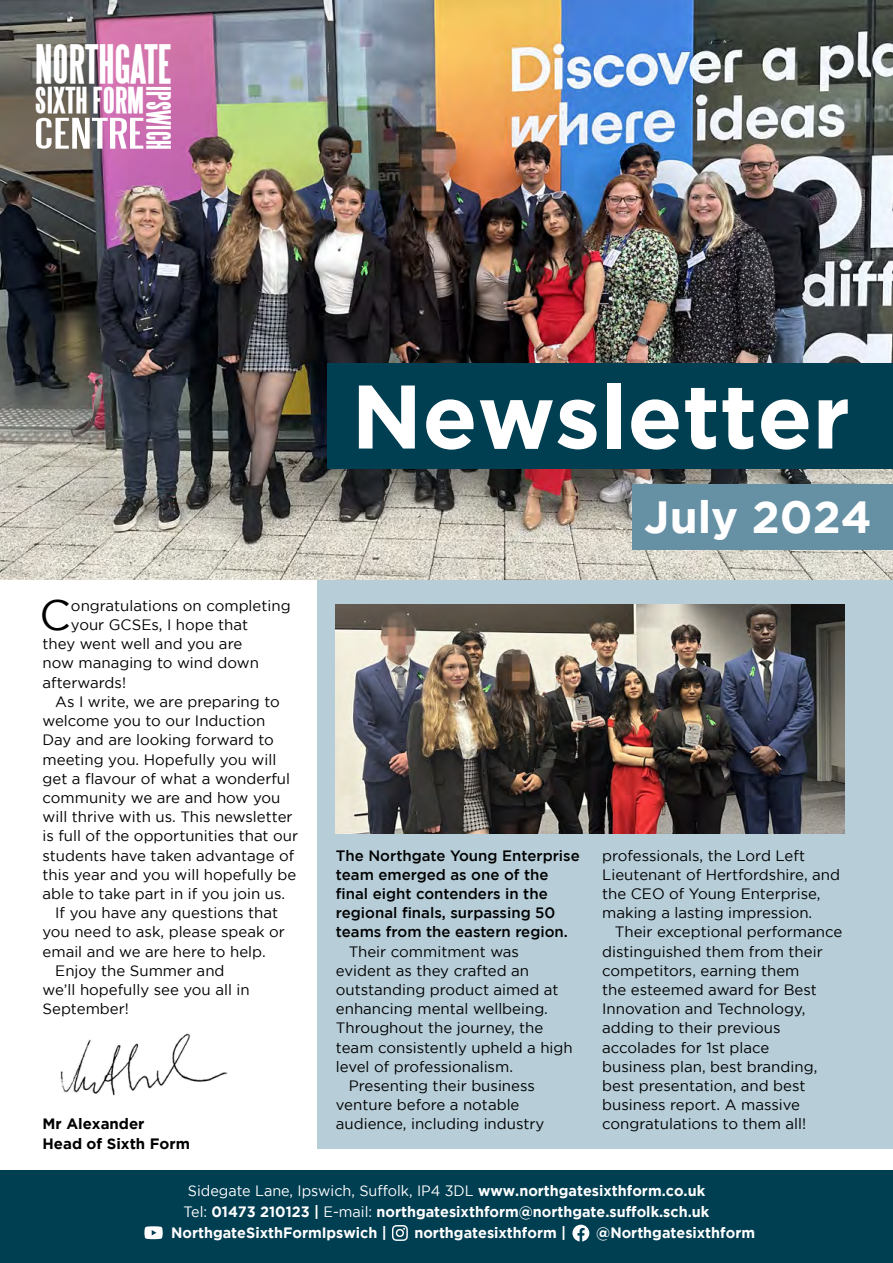
<style>
.page{position:relative;width:893px;height:1263px;background:#fff}
.page>*{position:absolute;margin:0;border:0;box-sizing:border-box;transform-origin:0 0}
.t1{font:700 90px "Gotham";color:#fff}
.t2{font:700 47.7px "Steelfish";color:#fff}
.t3{font:700 45px "Gotham";color:#fff}
.t4{font:42.45px "Gotham";color:#000}
.t5{font:38.55px "Steelfish";color:#fff;scale:1.7 1}
.t6{font:700 32.25px "Steelfish";color:#fff;scale:1.14 1}
.t7{font:700 29.7px "Steelfish";color:#fff}
.t8{font:15px/19.2px "Gotham";color:#000}
.t9{font:700 15px "Gotham";color:#fff;scale:.96 1}
.t10{font:500 15px/19.2px "Gotham";color:#000}
.t11{font:15px "Gotham";color:#fff;scale:.96 1}
.t12{font:700 15px/19.2px "Gotham";color:#000}
.s1{font-weight:700}
.s2{font-weight:400}
</style>
<div class="page">
<div style="left:0;top:1171px;width:893px;height:92px;background:#003e52"></div>
<svg style="left:144px;top:1226px;width:19px;height:13px"></svg>
<img style="left:392px;top:1225px;width:15px;height:16px">
<svg style="left:572px;top:1225px;width:17px;height:16px"></svg>
<div style="left:318px;top:570px;width:575px;height:579px;background:#b7ced9"></div>
<img style="left:0;top:0;width:893px;height:579px">
<img style="left:60px;top:1033px;width:168px;height:63px">
<div style="left:328px;top:363px;width:565px;height:105px;background:#003e52"></div>
<div style="left:633px;top:484px;width:260px;height:66px;background:#6691a5"></div>
<img style="left:336px;top:604px;width:509px;height:229px">
<h2 class="t2" style="left:35px;top:37px;width:138px">NORTHGATE</h2>
<h3 class="t7" style="left:175px;top:86px;width:65px;rotate:90deg">IPSWICH</h3>
<h3 class="t6" style="left:35px;top:83px;width:97px">SIXTH FORM</h3>
<h3 class="t5" style="left:34px;top:113px;width:67px">CENTRE</h3>
<h3 class="t4" style="left:40px;top:591px;width:33px">C</h3>
<p class="t8" style="left:71px;top:596px;width:221px">ongratulations on completing</p>
<p class="t8" style="left:71px;top:615px;width:179px">your GCSEs, I hope that</p>
<p class="t8" style="left:43px;top:634px;width:201px">they went well and you are</p>
<p class="t8" style="left:43px;top:653px;width:218px">now managing to wind down</p>
<p class="t8" style="left:43px;top:672px;width:85px">afterwards!</p>
<p class="t8" style="left:55px;top:692px;width:226px">As I write, we are preparing to</p>
<p class="t8" style="left:43px;top:711px;width:224px">welcome you to our Induction</p>
<p class="t8" style="left:43px;top:730px;width:233px">Day and are looking forward to</p>
<p class="t8" style="left:43px;top:749px;width:235px">meeting you. Hopefully you will</p>
<p class="t8" style="left:43px;top:768px;width:249px">get a flavour of what a wonderful</p>
<p class="t8" style="left:43px;top:788px;width:239px">community we are and how you</p>
<p class="t8" style="left:43px;top:807px;width:252px">will thrive with us. This newsletter</p>
<p class="t8" style="left:43px;top:826px;width:257px">is full of the opportunities that our</p>
<p class="t8" style="left:43px;top:845px;width:253px">students have taken advantage of</p>
<p class="t8" style="left:43px;top:864px;width:255px">this year and you will hopefully be</p>
<p class="t8" style="left:43px;top:884px;width:244px">able to take part in if you join us.</p>
<p class="t8" style="left:55px;top:903px;width:224px">If you have any questions that</p>
<p class="t8" style="left:43px;top:922px;width:244px">you need to ask, please speak or</p>
<p class="t8" style="left:43px;top:941px;width:225px">email and we are here to help.</p>
<p class="t8" style="left:55px;top:960px;width:171px">Enjoy the Summer and</p>
<p class="t8" style="left:43px;top:980px;width:209px">we’ll hopefully see you all in</p>
<p class="t8" style="left:43px;top:999px;width:88px">September!</p>
<p class="t12" style="left:43px;top:1114px;width:149px">Mr Alexander<br>Head of Sixth Form</p>
<h1 class="t1" style="left:351px;top:365px;width:500px">Newsletter</h1>
<h3 class="t3" style="left:644px;top:491px;width:229px">July 2024</h3>
<p class="t10" style="left:336px;top:845px;width:245px">The Northgate Young Enterprise team emerged as one of the final eight contenders in the regional finals, surpassing 50 teams from the eastern region.</p>
<p class="t8" style="left:349px;top:941px;width:172px">Their commitment was</p>
<p class="t8" style="left:336px;top:960px;width:195px">evident as they crafted an</p>
<p class="t8" style="left:336px;top:980px;width:224px">outstanding product aimed at</p>
<p class="t8" style="left:336px;top:999px;width:214px">enhancing mental wellbeing.</p>
<p class="t8" style="left:336px;top:1018px;width:209px">Throughout the journey, the</p>
<p class="t8" style="left:336px;top:1037px;width:238px">team consistently upheld a high</p>
<p class="t8" style="left:336px;top:1056px;width:179px">level of professionalism.</p>
<p class="t8" style="left:349px;top:1076px;width:188px">Presenting their business</p>
<p class="t8" style="left:336px;top:1095px;width:185px">venture before a notable</p>
<p class="t8" style="left:336px;top:1114px;width:210px">audience, including industry</p>
<p class="t8" style="left:602px;top:845px;width:239px">professionals, the Lord Left<br>Lieutenant of Hertfordshire, and the CEO of Young Enterprise, making a lasting impression.</p>
<p class="t8" style="left:602px;top:922px;width:242px;text-indent:13px">Their exceptional performance distinguished them from their competitors, earning them<br>the esteemed award for Best<br>Innovation and Technology, adding to their previous accolades for 1st place<br>business plan, best branding, best presentation, and best business report. A massive congratulations to them all!</p>
<p class="t11" style="left:188px;top:1182px;width:540px">Sidegate Lane, Ipswich, Suffolk, IP4 3DL <span class="s1">www.northgatesixthform.co.uk</span></p>
<p class="t9" style="left:184px;top:1203px;width:549px"><span class="s2">Tel:</span> 01473 210123 | <span class="s2">E-mail:</span> northgatesixthform@northgate.suffolk.sch.uk</p>
<p class="t9" style="left:171px;top:1224px;width:226px">NorthgateSixthFormIpswich |</p>
<p class="t9" style="left:414px;top:1224px;width:159px">northgatesixthform |</p>
<p class="t9" style="left:596px;top:1224px;width:167px">@Northgatesixthform</p>
</div>
